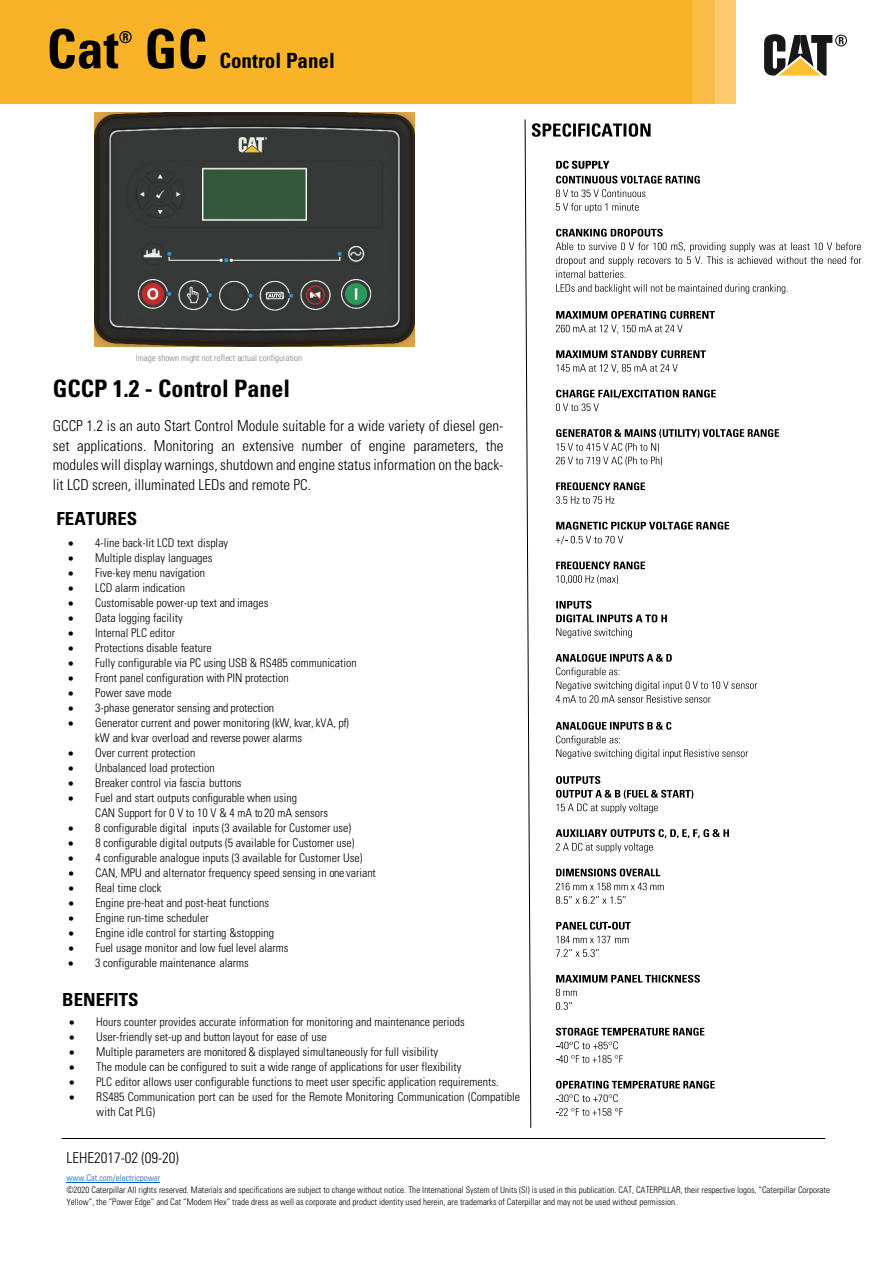
<style>
.page{position:relative;width:893px;height:1263px;background:#fff}
.page>*{position:absolute;margin:0;border:0;box-sizing:border-box;transform-origin:0 0}
.t1{font:700 condensed 54px "Univers LT Std";color:#000}
.t2{font:700 condensed 24px "Univers LT Std";color:#000}
.t3{font:700 condensed 21px "Univers LT Std";color:#000}
.t4{font:700 condensed 18px "Univers LT Std";letter-spacing:.005em;color:#000;scale:1.04 1}
.t5{font:700 condensed 16.5px "Univers LT Std";color:#000}
.t6{font:300 condensed 15px/19.5px "Univers LT Std";color:#000;text-align:justify}
.t7{font:300 condensed 12px/14.4px "Univers LT Std";color:#000}
.t8{font:300 condensed 9px/11.9px "Univers LT Std";color:#000}
.t9{font:300 condensed 9px "Univers LT Std";color:#808080}
.t10{font:300 condensed 9px "Univers LT Std";color:#0563c1}
</style>
<div class="page">
<img style="left:1px;top:0;width:735px;height:103px">
<div style="left:37px;top:17px;width:576px;height:63px;background:#f8b328"></div>
<svg style="left:764px;top:34px;width:83px;height:42px"></svg>
<hr style="left:66px;top:1182px;width:94px;height:1px;background:#0563c1">
<svg style="left:524px;top:119px;width:337px;height:1009px"></svg>
<hr style="left:62px;top:1138px;width:763px;height:1px;background:#000">
<img style="left:94px;top:113px;width:320px;height:234px">
<p class="t1" style="left:47px;top:16px;width:74px">Cat</p>
<p class="t5" style="left:119px;top:27px;width:15px">®</p>
<p class="t1" style="left:144px;top:16px;width:65px">GC</p>
<p class="t3" style="left:219px;top:48px;width:117px">Control Panel</p>
<p class="t9" style="left:136px;top:352px;width:168px">Image shown might not reflect actual configuration</p>
<p class="t2" style="left:53px;top:373px;width:239px">GCCP 1.2 - Control Panel</p>
<p class="t6" style="left:53px;top:416px;width:452px">GCCP 1.2 is an auto Start Control Module suitable for a wide variety of diesel gen&shy;set applications. Monitoring an extensive number of engine parameters, the modules will display warnings, shutdown and engine status information on the back&shy;lit LCD screen, illuminated LEDs and remote PC.</p>
<p class="t4" style="left:57px;top:508px;width:79px">FEATURES</p>
<p class="t7" style="left:68px;top:535px;width:162px">• 4-line back-lit LCD text display</p>
<p class="t7" style="left:68px;top:550px;width:146px">• Multiple display languages</p>
<p class="t7" style="left:68px;top:565px;width:138px">• Five-key menu navigation</p>
<p class="t7" style="left:68px;top:580px;width:119px">• LCD alarm indication</p>
<p class="t7" style="left:68px;top:595px;width:202px">• Customisable power-up text and images</p>
<p class="t7" style="left:68px;top:610px;width:116px">• Data logging facility</p>
<p class="t7" style="left:68px;top:626px;width:109px">• Internal PLC editor</p>
<p class="t7" style="left:68px;top:641px;width:145px">• Protections disable feature</p>
<p class="t7" style="left:68px;top:656px;width:290px">• Fully configurable via PC using USB &amp; RS485 communication</p>
<p class="t7" style="left:68px;top:671px;width:222px">• Front panel configuration with PIN protection</p>
<p class="t7" style="left:68px;top:686px;width:105px">• Power save mode</p>
<p class="t7" style="left:68px;top:701px;width:208px">• 3-phase generator sensing and protection</p>
<p class="t7" style="left:68px;top:716px;width:282px">• Generator current and power monitoring (kW, kvar, kVA, pf)</p>
<p class="t7" style="left:95px;top:730px;width:208px">kW and kvar overload and reverse power alarms</p>
<p class="t7" style="left:68px;top:746px;width:129px">• Over current protection</p>
<p class="t7" style="left:68px;top:761px;width:148px">• Unbalanced load protection</p>
<p class="t7" style="left:68px;top:776px;width:175px">• Breaker control via fascia buttons</p>
<p class="t7" style="left:68px;top:791px;width:230px">• Fuel and start outputs configurable when using</p>
<p class="t7" style="left:95px;top:805px;width:234px">CAN Support for 0 V to 10 V &amp; 4 mA to 20 mA sensors</p>
<p class="t7" style="left:68px;top:820px;width:284px">• 8 configurable digital inputs (3 available for Customer use)</p>
<p class="t7" style="left:68px;top:835px;width:288px">• 8 configurable digital outputs (5 available for Customer use)</p>
<p class="t7" style="left:68px;top:850px;width:296px">• 4 configurable analogue inputs (3 available for Customer Use)</p>
<p class="t7" style="left:68px;top:865px;width:309px">• CAN, MPU and alternator frequency speed sensing in one variant</p>
<p class="t7" style="left:68px;top:880px;width:95px">• Real time clock</p>
<p class="t7" style="left:68px;top:895px;width:202px">• Engine pre-heat and post-heat functions</p>
<p class="t7" style="left:68px;top:911px;width:142px">• Engine run-time scheduler</p>
<p class="t7" style="left:68px;top:926px;width:207px">• Engine idle control for starting &amp; stopping</p>
<p class="t7" style="left:68px;top:941px;width:222px">• Fuel usage monitor and low fuel level alarms</p>
<p class="t7" style="left:68px;top:956px;width:182px">• 3 configurable maintenance alarms</p>
<p class="t4" style="left:62px;top:988px;width:75px">BENEFITS</p>
<p class="t7" style="left:69px;top:1014px;width:397px">• Hours counter provides accurate information for monitoring and maintenance periods</p>
<p class="t7" style="left:69px;top:1030px;width:259px">• User-friendly set-up and button layout for ease of use</p>
<p class="t7" style="left:69px;top:1045px;width:370px">• Multiple parameters are monitored &amp; displayed simultaneously for full visibility</p>
<p class="t7" style="left:69px;top:1060px;width:394px">• The module can be configured to suit a wide range of applications for user flexibility</p>
<p class="t7" style="left:69px;top:1075px;width:431px">• PLC editor allows user configurable functions to meet user specific application requirements.</p>
<p class="t7" style="left:96px;top:1090px;width:425px;text-indent:-27px">• RS485 Communication port can be used for the Remote Monitoring Communication (Compatible with Cat PLG)</p>
<p class="t6" style="left:67px;top:1148px;width:114px">LEHE2017-02 (09-20)</p>
<p class="t10" style="left:66px;top:1173px;width:95px">www.Cat.com/electricpower</p>
<p class="t8" style="left:66px;top:1184px;width:765px">©2020 Caterpillar All rights reserved. Materials and specifications are subject to change without notice. The International System of Units (SI) is used in this publication. CAT, CATERPILLAR, their respective logos, “Caterpillar Corporate<br>Yellow”, the “Power Edge” and Cat “Modern Hex” trade dress as well as corporate and product identity used herein, are trademarks of Caterpillar and may not be used without permission.</p>
</div>
